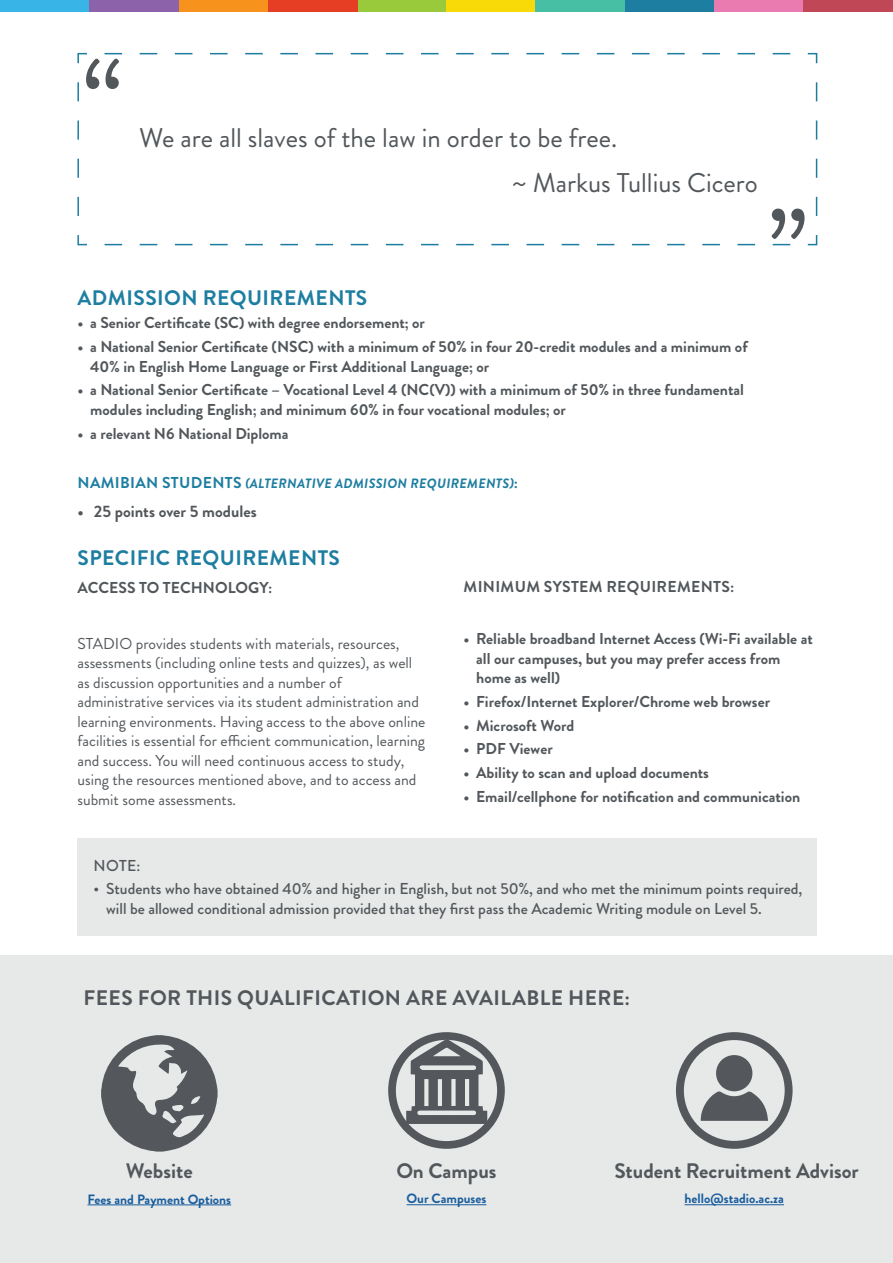
<style>
.page{position:relative;width:893px;height:1263px;background:#fff}
.page>*{position:absolute;margin:0;border:0;box-sizing:border-box;transform-origin:0 0}
.t1{font:108px "Brandon Grotesque";color:#52575b}
.t2{font:27px "Brandon Grotesque";color:#52575b}
.t3{font:700 21px "Brandon Grotesque";letter-spacing:.02em;color:#52575b}
.t4{font:700 21px "Brandon Grotesque";letter-spacing:.02em;color:#1e7ea1}
.t5{font:700 21px "Brandon Grotesque";color:#52575b}
.t6{font:700 16.5px "Brandon Grotesque";color:#52575b}
.t7{font:700 15.75px/19.5px "Brandon Grotesque";color:#52575b}
.t8{font:15.75px/19.5px "Brandon Grotesque";color:#52575b}
.t9{font:500 15.75px/19.5px "Brandon Grotesque";color:#52575b}
.t10{font:700 15.75px "Brandon Grotesque";letter-spacing:.02em;color:#52575b}
.t11{font:italic 700 13.5px "Brandon Grotesque";letter-spacing:.02em;color:#1e7ea1}
.t12{font:700 13.5px "Brandon Grotesque";color:#175d9e}
.s1{font-style:normal;font-size:15.75px}
</style>
<div class="page">
<svg style="left:77px;top:52px;width:741px;height:194px"></svg>
<div style="left:0;top:956px;width:893px;height:307px;background:#e7e8e8"></div>
<svg style="left:101px;top:1035px;width:117px;height:116px"></svg>
<hr style="left:87px;top:1204px;width:144px;height:1px;background:#175d9e">
<svg style="left:406px;top:1039px;width:81px;height:85px"></svg>
<div style="left:388px;top:1032px;width:117px;height:117px;border:8px solid #54575c;border-radius:50%"></div>
<hr style="left:407px;top:1204px;width:79px;height:1px;background:#175d9e">
<svg style="left:700px;top:1091px;width:68px;height:30px"></svg>
<div style="left:716px;top:1055px;width:36px;height:36px;background:#54575c;border-radius:50%"></div>
<div style="left:676px;top:1032px;width:117px;height:117px;border:8px solid #54575c;border-radius:50%"></div>
<hr style="left:685px;top:1204px;width:99px;height:1px;background:#175d9e">
<div style="left:77px;top:838px;width:739px;height:98px;background:#e7e8e8"></div>
<div style="left:357px;top:0;width:89px;height:11px;background:#99ca3b"></div>
<div style="left:179px;top:0;width:89px;height:11px;background:#f7931d"></div>
<div style="left:625px;top:0;width:89px;height:11px;background:#1e7ea1"></div>
<div style="left:0;top:0;width:89px;height:11px;background:#39b4e7"></div>
<div style="left:89px;top:0;width:90px;height:11px;background:#8c62aa"></div>
<div style="left:268px;top:0;width:89px;height:11px;background:#e53e25"></div>
<div style="left:446px;top:0;width:90px;height:11px;background:#f8da08"></div>
<div style="left:536px;top:0;width:89px;height:11px;background:#46bfa5"></div>
<div style="left:714px;top:0;width:90px;height:11px;background:#ea7bb0"></div>
<div style="left:804px;top:0;width:89px;height:11px;background:#c04856"></div>
<h1 class="t1" style="left:82px;top:24px;width:43px">“</h1>
<h2 class="t2" style="left:139px;top:119px;width:479px">We are all slaves of the law in order to be free.</h2>
<h2 class="t2" style="left:512px;top:164px;width:248px">~ Markus Tullius Cicero</h2>
<h1 class="t1" style="left:809px;top:274px;width:43px;rotate:-180deg">“</h1>
<h3 class="t4" style="left:78px;top:283px;width:291px">ADMISSION REQUIREMENTS</h3>
<p class="t7" style="left:77px;top:313px;width:349px">• a Senior Certificate (SC) with degree endorsement; or</p>
<p class="t7" style="left:90px;top:337px;width:659px;text-indent:-13px">• a National Senior Certificate (NSC) with a minimum of 50% in four 20-credit modules and a minimum of<br>40% in English Home Language or First Additional Language; or</p>
<p class="t7" style="left:90px;top:380px;width:655px;text-indent:-13px">• a National Senior Certificate – Vocational Level 4 (NC(V)) with a minimum of 50% in three fundamental modules including English; and minimum 60% in four vocational modules; or</p>
<p class="t7" style="left:77px;top:424px;width:213px">• a relevant N6 National Diploma</p>
<p class="t11" style="left:78px;top:473px;width:442px"><span class="s1">NAMIBIAN STUDENTS</span> (ALTERNATIVE ADMISSION REQUIREMENTS)<span class="s1">:</span></p>
<p class="t6" style="left:77px;top:500px;width:181px">• 25 points over 5 modules</p>
<h3 class="t4" style="left:78px;top:543px;width:264px">SPECIFIC REQUIREMENTS</h3>
<p class="t7" style="left:77px;top:578px;width:196px">ACCESS TO TECHNOLOGY:</p>
<p class="t10" style="left:464px;top:576px;width:272px">MINIMUM SYSTEM REQUIREMENTS:</p>
<p class="t7" style="left:476px;top:629px;width:338px;text-indent:-13px">• Reliable broadband Internet Access (Wi-Fi available at all our campuses, but you may prefer access from home as well)</p>
<p class="t7" style="left:463px;top:692px;width:308px">• Firefox/Internet Explorer/Chrome web browser</p>
<p class="t7" style="left:463px;top:716px;width:112px">• Microsoft Word</p>
<p class="t7" style="left:463px;top:739px;width:91px">• PDF Viewer</p>
<p class="t7" style="left:463px;top:763px;width:247px">• Ability to scan and upload documents</p>
<p class="t7" style="left:463px;top:787px;width:338px">• Email/cellphone for notification and communication</p>
<p class="t8" style="left:77px;top:634px;width:349px">STADIO provides students with materials, resources, assessments (including online tests and quizzes), as well as discussion opportunities and a number of administrative services via its student administration and learning environments. Having access to the above online facilities is essential for efficient communication, learning and success. You will need continuous access to study, using the resources mentioned above, and to access and submit some assessments.</p>
<p class="t9" style="left:94px;top:856px;width:48px">NOTE:</p>
<p class="t9" style="left:106px;top:879px;width:698px;text-indent:-13px">• Students who have obtained 40% and higher in English, but not 50%, and who met the minimum points required, will be allowed conditional admission provided that they first pass the Academic Writing module on Level 5.</p>
<h3 class="t3" style="left:84px;top:983px;width:548px">FEES FOR THIS QUALIFICATION ARE AVAILABLE HERE:</h3>
<h3 class="t5" style="left:126px;top:1156px;width:68px">Website</h3>
<p class="t12" style="left:87px;top:1189px;width:145px">Fees and Payment Options</p>
<h3 class="t5" style="left:396px;top:1156px;width:102px">On Campus</h3>
<p class="t12" style="left:407px;top:1189px;width:81px">Our Campuses</p>
<h3 class="t5" style="left:614px;top:1156px;width:246px">Student Recruitment Advisor</h3>
<p class="t12" style="left:685px;top:1189px;width:101px">hello@stadio.ac.za</p>
</div>
